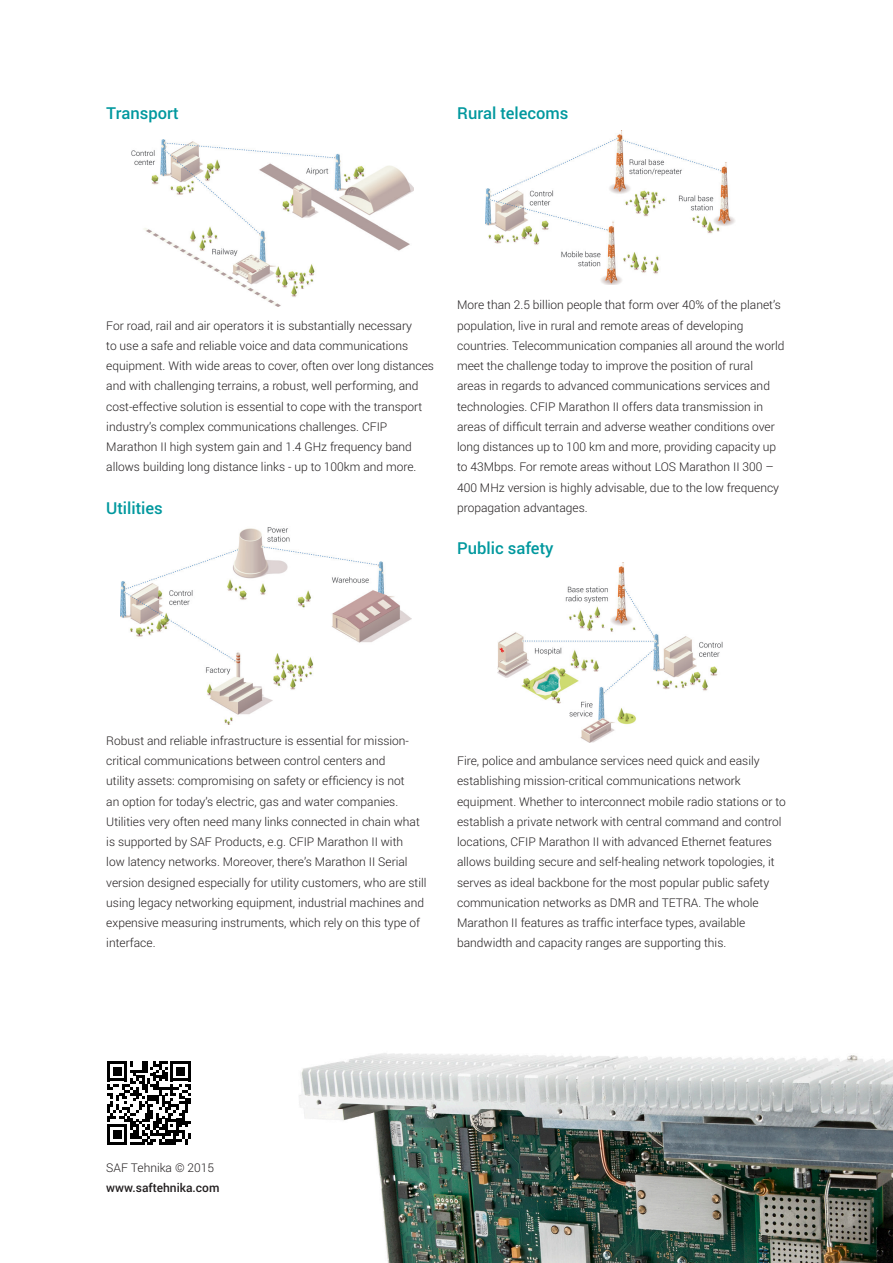
<style>
.page{position:relative;width:893px;height:1263px;background:#fff}
.page>*{position:absolute;margin:0;border:0;box-sizing:border-box;transform-origin:0 0}
.t1{font:500 16.5px "Roboto";color:#00989e}
.t2{font:300 12px/20.2px "Roboto";color:#231f20}
.t3{font:500 12px "Roboto";color:#231f20}
</style>
<div class="page">
<img style="left:299px;top:1053px;width:594px;height:210px">
<img style="left:120px;top:527px;width:291px;height:197px">
<img style="left:485px;top:130px;width:250px;height:154px">
<img style="left:498px;top:563px;width:225px;height:179px">
<img style="left:132px;top:139px;width:281px;height:167px">
<svg style="left:107px;top:1061px;width:84px;height:83px"></svg>
<p class="t1" style="left:106px;top:101px;width:74px">Transport</p>
<p class="t1" style="left:457px;top:101px;width:113px">Rural telecoms</p>
<p class="t2" style="left:106px;top:315px;width:329px">For road, rail and air operators it is substantially necessary<br>to use a safe and reliable voice and data communications equipment. With wide areas to cover, often over long distances and with challenging terrains, a robust, well performing, and cost-effective solution is essential to cope with the transport industry’s complex communications challenges. CFIP Marathon II high system gain and 1.4 GHz frequency band allows building long distance links - up to 100km and more.</p>
<p class="t1" style="left:106px;top:496px;width:58px">Utilities</p>
<p class="t2" style="left:457px;top:295px;width:329px">More than 2.5 billion people that form over 40% of the planet’s population, live in rural and remote areas of developing countries. Telecommunication companies all around the world meet the challenge today to improve the position of rural areas in regards to advanced communications services and technologies. CFIP Marathon II offers data transmission in areas of difficult terrain and adverse weather conditions over long distances up to 100 km and more, providing capacity up to 43Mbps. For remote areas without LOS Marathon II 300 – 400 MHz version is highly advisable, due to the low frequency propagation advantages.</p>
<p class="t1" style="left:457px;top:537px;width:98px">Public safety</p>
<p class="t2" style="left:106px;top:730px;width:322px">Robust and reliable infrastructure is essential for mission&shy;critical communications between control centers and<br>utility assets: compromising on safety or efficiency is not<br>an option for today’s electric, gas and water companies.<br>Utilities very often need many links connected in chain what is supported by SAF Products, e.g. CFIP Marathon II with<br>low latency networks. Moreover, there’s Marathon II Serial version designed especially for utility customers, who are still using legacy networking equipment, industrial machines and expensive measuring instruments, which rely on this type of interface.</p>
<p class="t2" style="left:457px;top:750px;width:330px">Fire, police and ambulance services need quick and easily establishing mission-critical communications network equipment. Whether to interconnect mobile radio stations or to establish a private network with central command and control locations, CFIP Marathon II with advanced Ethernet features allows building secure and self-healing network topologies, it serves as ideal backbone for the most popular public safety communication networks as DMR and TETRA. The whole Marathon II features as traffic interface types, available bandwidth and capacity ranges are supporting this.</p>
<p class="t2" style="left:106px;top:1157px;width:109px">SAF Tehnika © 2015</p>
<p class="t3" style="left:106px;top:1179px;width:115px">www.saftehnika.com</p>
</div>
